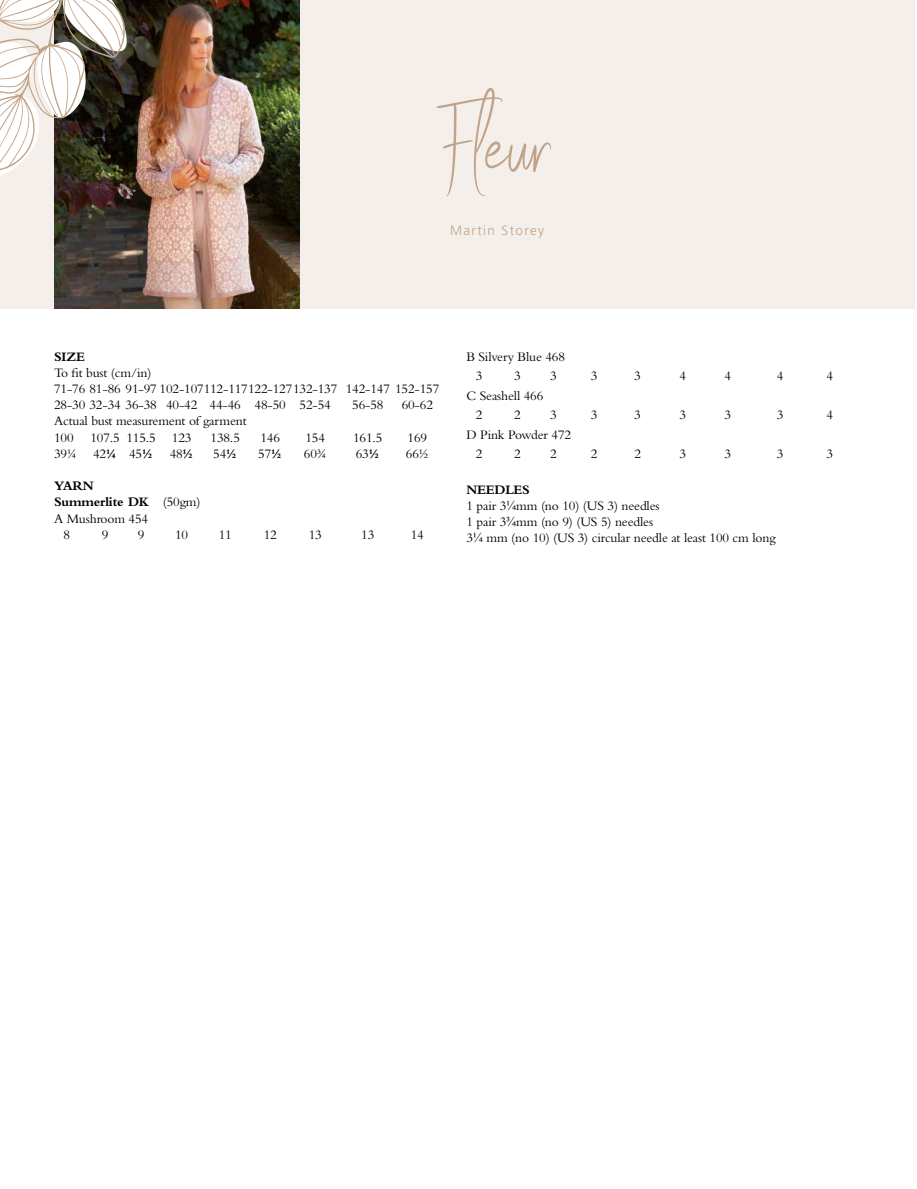
<style>
.page{position:relative;width:917px;height:1189px;background:#fff}
.page>*{position:absolute;margin:0;border:0;box-sizing:border-box;transform-origin:0 0}
.t1{font:90px "Stay Classy SLDT";color:#c0a489}
.t2{font:13.5px/16.2px "Bembo Std";letter-spacing:-.01em;color:#000}
.t3{font:700 13.5px "Bembo Std";letter-spacing:-.01em;color:#000}
.t4{font:300 13.5px "Frutiger LT Std";letter-spacing:.1em;color:#c0a489}
.s1{font-weight:700}
.s2{font-weight:400}
.s3{font-family:"Times New Roman"}
</style>
<div class="page">
<div style="left:0;top:0;width:914px;height:308px;background:#f5efeb"></div>
<img style="left:54px;top:0;width:246px;height:308px">
<svg style="left:0;top:0;width:127px;height:176px"></svg>
<h1 class="t1" style="left:442px;top:87px;width:111px">Fleur</h1>
<p class="t4" style="left:450px;top:223px;width:95px">Martin Storey</p>
<p class="t3" style="left:54px;top:349px;width:32px">SIZE</p>
<p class="t2" style="left:54px;top:364px;width:387px">To fit bust (cm/in)<br>71-76 81-86 91-97 102-107112-117122-127132-137 142-147 152-157<br>28-30 32-34 36-38 40-42 44-46 48-50 52-54</p>
<p class="t2" style="left:352px;top:396px;width:33px">56-58</p>
<p class="t2" style="left:401px;top:396px;width:33px">60-62</p>
<p class="t2" style="left:54px;top:413px;width:194px">Actual bust measurement of garment<br>100 107.5 115.5 123</p>
<p class="t2" style="left:210px;top:429px;width:31px">138.5</p>
<p class="t2" style="left:260px;top:429px;width:21px">146</p>
<p class="t2" style="left:305px;top:429px;width:21px">154</p>
<p class="t2" style="left:353px;top:429px;width:31px">161.5</p>
<p class="t2" style="left:407px;top:429px;width:21px">169</p>
<p class="t2" style="left:54px;top:445px;width:141px">39¼ 42<span class="s1">¼</span> 45<span class="s1">½</span> 48<span class="s1">½</span></p>
<p class="t2" style="left:213px;top:445px;width:26px">54<span class="s1">½</span></p>
<p class="t2" style="left:258px;top:445px;width:26px">57<span class="s1">½</span></p>
<p class="t2" style="left:304px;top:445px;width:24px">60¾</p>
<p class="t2" style="left:356px;top:445px;width:26px">63<span class="s1">½</span></p>
<p class="t2" style="left:406px;top:445px;width:24px">66½</p>
<p class="t3" style="left:54px;top:478px;width:41px">YARN</p>
<p class="t3" style="left:54px;top:495px;width:148px">Summerlite DK <span class="s2">(50gm)</span></p>
<p class="t2" style="left:54px;top:510px;width:96px">A Mushroom 454</p>
<p class="t2" style="left:64px;top:526px;width:8px">8</p>
<p class="t2" style="left:102px;top:526px;width:8px">9</p>
<p class="t2" style="left:138px;top:526px;width:8px">9</p>
<p class="t2" style="left:175px;top:526px;width:15px">10</p>
<p class="t2" style="left:219px;top:526px;width:15px">11</p>
<p class="t2" style="left:264px;top:526px;width:15px">12</p>
<p class="t2" style="left:309px;top:526px;width:15px">13</p>
<p class="t2" style="left:361px;top:526px;width:15px">13</p>
<p class="t2" style="left:410px;top:526px;width:15px">14</p>
<p class="t2" style="left:476px;top:346px;width:91px;line-height:19.5px;text-indent:-10px">B Silvery Blue 468<br>3</p>
<p class="t2" style="left:514px;top:367px;width:8px">3</p>
<p class="t2" style="left:550px;top:367px;width:8px">3</p>
<p class="t2" style="left:590px;top:367px;width:8px">3</p>
<p class="t2" style="left:634px;top:367px;width:8px">3</p>
<p class="t2" style="left:679px;top:367px;width:8px">4</p>
<p class="t2" style="left:724px;top:367px;width:8px">4</p>
<p class="t2" style="left:776px;top:367px;width:8px">4</p>
<p class="t2" style="left:826px;top:367px;width:8px">4</p>
<p class="t2" style="left:476px;top:385px;width:69px;line-height:19.5px;text-indent:-10px">C Seashell 466<br>2</p>
<p class="t2" style="left:514px;top:406px;width:8px">2</p>
<p class="t2" style="left:550px;top:406px;width:8px">3</p>
<p class="t2" style="left:590px;top:406px;width:8px">3</p>
<p class="t2" style="left:634px;top:406px;width:8px">3</p>
<p class="t2" style="left:679px;top:406px;width:8px">3</p>
<p class="t2" style="left:724px;top:406px;width:8px">3</p>
<p class="t2" style="left:776px;top:406px;width:8px">3</p>
<p class="t2" style="left:826px;top:406px;width:8px">4</p>
<p class="t2" style="left:476px;top:424px;width:97px;line-height:19.5px;text-indent:-10px">D Pink Powder 472<br>2</p>
<p class="t2" style="left:514px;top:445px;width:8px">2</p>
<p class="t2" style="left:550px;top:445px;width:8px">2</p>
<p class="t2" style="left:590px;top:445px;width:8px">2</p>
<p class="t2" style="left:634px;top:445px;width:8px">2</p>
<p class="t2" style="left:679px;top:445px;width:8px">3</p>
<p class="t2" style="left:724px;top:445px;width:8px">3</p>
<p class="t2" style="left:776px;top:445px;width:8px">3</p>
<p class="t2" style="left:826px;top:445px;width:8px">3</p>
<p class="t2" style="left:466px;top:481px;width:311px"><span class="s1">NEEDLES<br></span>1 pair 3<span class="s3">¼</span>mm (no 10) (US 3) needles<br>1 pair 3<span class="s3">¾</span>mm (no 9) (US 5) needles<br>3<span class="s3">¼</span> mm (no 10) (US 3) circular needle at least 100 cm long</p>
</div>
